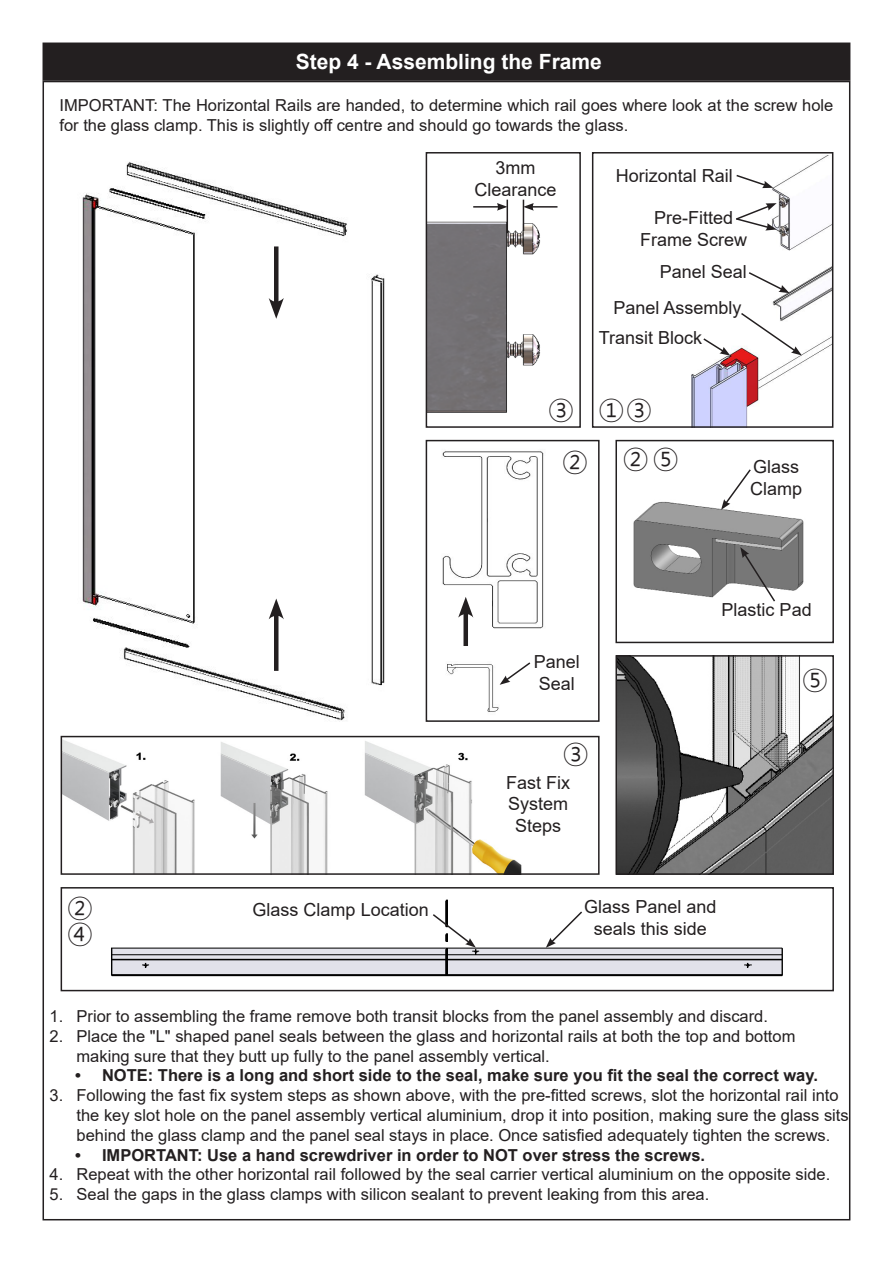
<style>
.page{position:relative;width:893px;height:1263px;background:#fff}
.page>*{position:absolute;margin:0;border:0;box-sizing:border-box;transform-origin:0 0}
.t1{font:27px "Malgun Gothic";color:#231f20}
.t2{font:700 21px "Arial";color:#fff}
.t3{font:18px/21.6px "Arial";color:#231f20;text-align:center}
.t4{font:16.5px/19.8px "Arial";color:#231f20}
.t5{font:700 16.5px "Arial";color:#231f20}
</style>
<div class="page">
<img style="left:691px;top:155px;width:139px;height:270px">
<div style="left:592px;top:152px;width:241px;height:276px;border:2px solid #231f20"></div>
<img style="left:442px;top:451px;width:102px;height:261px">
<div style="left:426px;top:440px;width:174px;height:282px;border:2px solid #231f20"></div>
<img style="left:82px;top:161px;width:303px;height:561px">
<div style="left:43px;top:43px;width:807px;height:37px;background:#231f20"></div>
<div style="left:43px;top:43px;width:807px;height:38px;border:2px solid #231f20"></div>
<svg style="left:735px;top:174px;width:38px;height:14px"></svg>
<svg style="left:747px;top:271px;width:42px;height:22px"></svg>
<svg style="left:500px;top:661px;width:32px;height:24px"></svg>
<img style="left:111px;top:899px;width:672px;height:78px">
<div style="left:61px;top:887px;width:773px;height:104px;border:2px solid #231f20"></div>
<svg style="left:431px;top:912px;width:45px;height:35px"></svg>
<svg style="left:546px;top:910px;width:38px;height:38px"></svg>
<hr style="left:274px;top:611px;width:4px;height:60px;background:#231f20">
<svg style="left:269px;top:598px;width:15px;height:21px"></svg>
<hr style="left:274px;top:246px;width:4px;height:60px;background:#231f20">
<svg style="left:269px;top:298px;width:15px;height:21px"></svg>
<div style="left:463px;top:609px;width:5px;height:37px;background:#231f20"></div>
<svg style="left:458px;top:597px;width:15px;height:21px"></svg>
<svg style="left:734px;top:203px;width:43px;height:27px"></svg>
<img style="left:618px;top:658px;width:213px;height:214px">
<div style="left:615px;top:655px;width:219px;height:220px;border:2px solid #231f20"></div>
<img style="left:633px;top:501px;width:171px;height:97px">
<div style="left:615px;top:440px;width:219px;height:203px;border:2px solid #231f20"></div>
<svg style="left:740px;top:547px;width:37px;height:55px"></svg>
<svg style="left:702px;top:337px;width:28px;height:19px"></svg>
<svg style="left:739px;top:311px;width:63px;height:44px"></svg>
<img style="left:429px;top:199px;width:129px;height:214px">
<div style="left:426px;top:152px;width:155px;height:276px;border:2px solid #231f20"></div>
<img style="left:64px;top:740px;width:458px;height:132px">
<div style="left:61px;top:736px;width:539px;height:139px;border:2px solid #231f20"></div>
<hr style="left:507px;top:200px;width:1px;height:33px;background:#231f20">
<hr style="left:523px;top:200px;width:1px;height:31px;background:#231f20">
<hr style="left:473px;top:206px;width:26px;height:2px;background:#231f20">
<svg style="left:497px;top:203px;width:10px;height:8px"></svg>
<hr style="left:531px;top:206px;width:26px;height:2px;background:#231f20">
<svg style="left:524px;top:203px;width:10px;height:8px"></svg>
<svg style="left:721px;top:469px;width:31px;height:41px"></svg>
<p class="t2" style="left:296px;top:47px;width:308px">Step 4 - Assembling the Frame</p>
<p class="t4" style="left:60px;top:95px;width:775px">IMPORTANT: The Horizontal Rails are handed, to determine which rail goes where look at the screw hole for the glass clamp. This is slightly off centre and should go towards the glass.</p>
<p class="t1" style="left:67px;top:890px;width:28px">②</p>
<p class="t1" style="left:67px;top:917px;width:28px">④</p>
<p class="t3" style="left:495px;top:157px;width:41px">3mm</p>
<p class="t3" style="left:474px;top:178px;width:84px">Clearance</p>
<p class="t3" style="left:616px;top:164px;width:119px">Horizontal Rail</p>
<p class="t3" style="left:654px;top:207px;width:81px">Pre-Fitted</p>
<p class="t3" style="left:640px;top:228px;width:109px">Frame Screw</p>
<p class="t3" style="left:660px;top:261px;width:89px">Panel Seal</p>
<p class="t3" style="left:614px;top:297px;width:130px">Panel Assembly</p>
<p class="t3" style="left:599px;top:327px;width:105px">Transit Block</p>
<p class="t1" style="left:548px;top:393px;width:28px">③</p>
<p class="t1" style="left:562px;top:445px;width:28px">②</p>
<p class="t1" style="left:598px;top:393px;width:56px">①③</p>
<p class="t1" style="left:623px;top:442px;width:58px">②⑤</p>
<p class="t3" style="left:753px;top:456px;width:48px">Glass</p>
<p class="t3" style="left:750px;top:477px;width:54px">Clamp</p>
<p class="t3" style="left:534px;top:651px;width:48px">Panel</p>
<p class="t3" style="left:539px;top:673px;width:38px">Seal</p>
<p class="t1" style="left:562px;top:737px;width:28px">③</p>
<p class="t3" style="left:506px;top:771px;width:66px">Fast Fix<br>System<br>Steps</p>
<p class="t3" style="left:722px;top:599px;width:92px">Plastic Pad</p>
<p class="t1" style="left:802px;top:663px;width:28px">⑤</p>
<p class="t3" style="left:253px;top:899px;width:178px">Glass Clamp Location</p>
<p class="t3" style="left:584px;top:896px;width:134px">Glass Panel and seals this side</p>
<p class="t4" style="left:50px;top:1006px;width:720px">1. Prior to assembling the frame remove both transit blocks from the panel assembly and discard.</p>
<p class="t4" style="left:77px;top:1026px;width:720px;text-indent:-27px">2. Place the "L" shaped panel seals between the glass and horizontal rails at both the top and bottom making sure that they butt up fully to the panel assembly vertical.</p>
<p class="t5" style="left:75px;top:1064px;width:744px">• NOTE: There is a long and short side to the seal, make sure you fit the seal the correct way.</p>
<p class="t4" style="left:77px;top:1085px;width:774px;text-indent:-27px">3. Following the fast fix system steps as shown above, with the pre-fitted screws, slot the horizontal rail into the key slot hole on the panel assembly vertical aluminium, drop it into position, making sure the glass sits behind the glass clamp and the panel seal stays in place. Once satisfied adequately tighten the screws.</p>
<p class="t5" style="left:75px;top:1143px;width:632px">• IMPORTANT: Use a hand screwdriver in order to NOT over stress the screws.</p>
<p class="t4" style="left:50px;top:1164px;width:782px">4. Repeat with the other horizontal rail followed by the seal carrier vertical aluminium on the opposite side.</p>
<p class="t4" style="left:50px;top:1184px;width:661px">5. Seal the gaps in the glass clamps with silicon sealant to prevent leaking from this area.</p>
</div>
